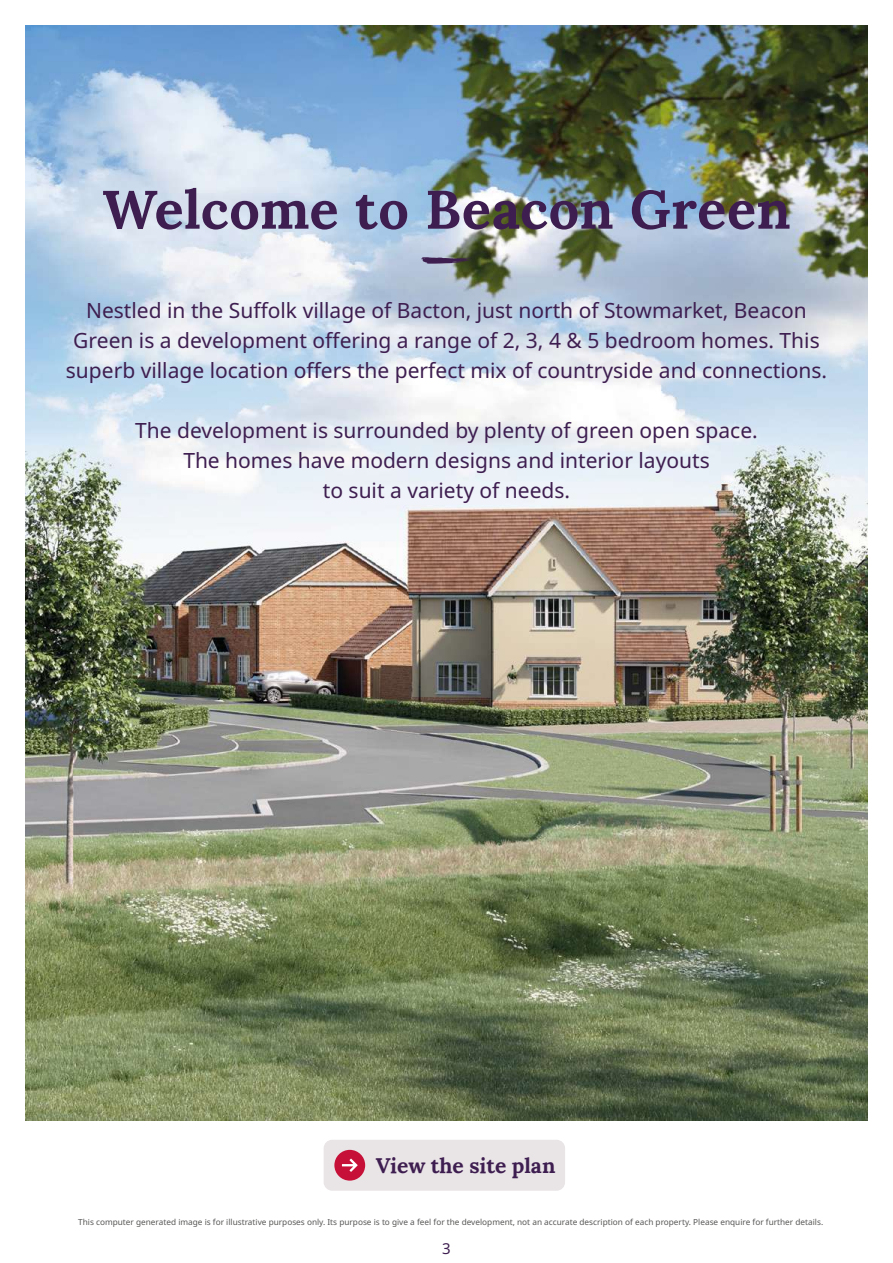
<style>
.page{position:relative;width:893px;height:1263px;background:#fff}
.page>*{position:absolute;margin:0;border:0;box-sizing:border-box;transform-origin:0 0}
.t1{font:700 54px "Lora";letter-spacing:.005em;color:#3e1e50}
.t2{font:21px/30px "Noto Sans";color:#3e1e50;text-align:center}
.t3{font:700 21px "Lora";color:#3e1e50}
.t4{font:15px "Noto Sans";color:#3e1e50}
.t5{font:8.25px "Noto Sans";color:#575756}
</style>
<div class="page">
<img style="left:26px;top:26px;width:841px;height:1095px">
<div style="left:324px;top:1140px;width:241px;height:51px;background:#e9e4e6;border-radius:9px"></div>
<div style="left:334px;top:1150px;width:31px;height:30px;background:#c61037;border-radius:50%"></div>
<svg style="left:342px;top:1158px;width:16px;height:14px"></svg>
<svg style="left:421px;top:257px;width:51px;height:7px"></svg>
<h1 class="t1" style="left:102px;top:164px;width:690px">Welcome to Beacon Green</h1>
<p class="t2" style="left:66px;top:296px;width:763px">Nestled in the Suffolk village of Bacton, just north of Stowmarket, Beacon<br>Green is a development offering a range of 2, 3, 4 &amp; 5 bedroom homes. This superb village location offers the perfect mix of countryside and connections.</p>
<p class="t2" style="left:135px;top:416px;width:624px">The development is surrounded by plenty of green open space.<br>The homes have modern designs and interior layouts<br>to suit a variety of needs.</p>
<p class="t3" style="left:376px;top:1148px;width:181px">View the site plan</p>
<p class="t5" style="left:78px;top:1216px;width:746px">This computer generated image is for illustrative purposes only. Its purpose is to give a feel for the development, not an accurate description of each property. Please enquire for further details.</p>
<p class="t4" style="left:442px;top:1237px;width:10px">3</p>
</div>
